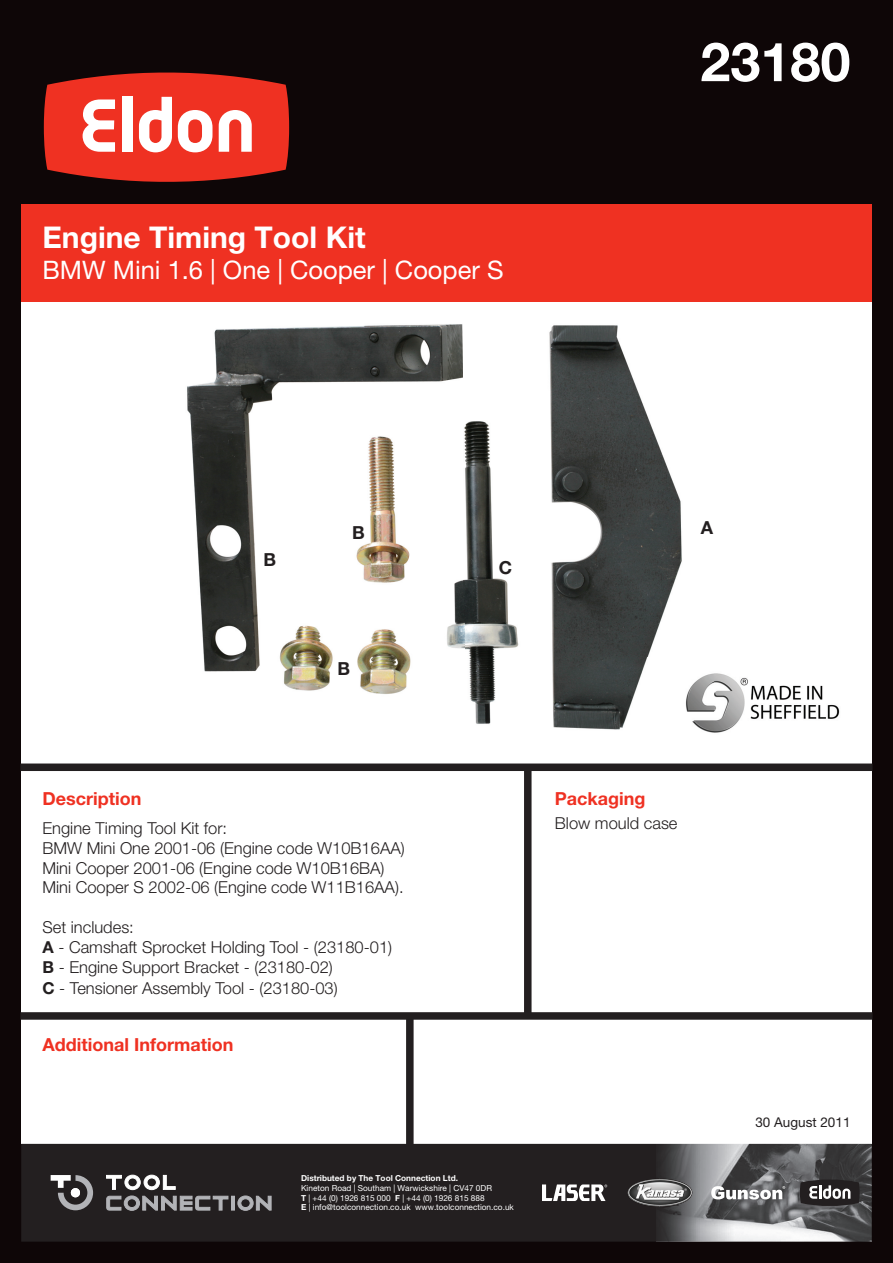
<style>
.page{position:relative;width:893px;height:1263px;background:#0e0607}
.page>*{position:absolute;margin:0;border:0;box-sizing:border-box;transform-origin:0 0}
.t1{font:700 54px "Helvetica Neue LT Pro";color:#fff}
.t2{font:700 30px "Helvetica Neue LT Pro";color:#fff}
.t3{font:25.5px "Helvetica Neue LT Pro";color:#fff}
.t4{font:700 18px "Helvetica Neue LT Pro";color:#ef3122}
.t5{font:700 18px "Helvetica Neue LT Pro";color:#231f20}
.t6{font:300 16.5px/19.8px "Helvetica Neue LT Pro";color:#231f20}
.t7{font:13.5px "Helvetica Neue LT Pro";color:#231f20}
.t8{font:8.25px/9.9px "Helvetica Neue LT Pro";color:#fff}
.t9{font:700 8.25px "Helvetica Neue LT Pro";color:#fff}
.s1{font-weight:700}
</style>
<div class="page">
<div style="left:21px;top:302px;width:851px;height:842px;background:#fff"></div>
<div style="left:21px;top:204px;width:851px;height:98px;background:#ef3122"></div>
<div style="left:20px;top:1012px;width:852px;height:8px;background:#231f20"></div>
<div style="left:406px;top:1015px;width:8px;height:131px;background:#231f20"></div>
<div style="left:20px;top:764px;width:852px;height:7px;background:#231f20"></div>
<div style="left:524px;top:768px;width:7px;height:249px;background:#231f20"></div>
<img style="left:21px;top:1144px;width:851px;height:98px">
<svg style="left:106px;top:1174px;width:122px;height:37px;background:#5a5859"></svg>
<div style="left:231px;top:1196px;width:4px;height:14px;border:1px solid #b2b3b7"></div>
<svg style="left:237px;top:1196px;width:34px;height:15px"></svg>
<svg style="left:51px;top:1175px;width:42px;height:35px"></svg>
<div style="left:71px;top:1188px;width:9px;height:9px;background:#fff;border-radius:50%"></div>
<svg style="left:542px;top:1184px;width:65px;height:17px"></svg>
<img style="left:627px;top:1179px;width:65px;height:28px">
<svg style="left:711px;top:1186px;width:74px;height:13px"></svg>
<svg style="left:800px;top:1179px;width:59px;height:27px;background:#4e4b4c"></svg>
<svg style="left:44px;top:73px;width:245px;height:109px;background:#df5145"></svg>
<img style="left:713px;top:673px;width:127px;height:60px">
<img style="left:187px;top:324px;width:526px;height:409px">
<h2 class="t2" style="left:42px;top:226px;width:325px">Engine Timing Tool Kit</h2>
<h3 class="t3" style="left:42px;top:260px;width:462px">BMW Mini 1.6 | One | Cooper | Cooper S</h3>
<h1 class="t1" style="left:700px;top:42px;width:152px">23180</h1>
<p class="t5" style="left:264px;top:554px;width:14px">B</p>
<p class="t5" style="left:352px;top:527px;width:14px">B</p>
<p class="t5" style="left:337px;top:662px;width:14px">B</p>
<p class="t5" style="left:499px;top:561px;width:15px">C</p>
<p class="t5" style="left:701px;top:521px;width:14px">A</p>
<p class="t4" style="left:42px;top:792px;width:100px">Description</p>
<p class="t6" style="left:42px;top:820px;width:364px">Engine Timing Tool Kit for:<br>BMW Mini One 2001-06 (Engine code W10B16AA)<br>Mini Cooper 2001-06 (Engine code W10B16BA)<br>Mini Cooper S 2002-06 (Engine code W11B16AA).</p>
<p class="t6" style="left:42px;top:919px;width:351px">Set includes:<br><span class="s1">A</span> - Camshaft Sprocket Holding Tool - (23180-01)<br><span class="s1">B</span> - Engine Support Bracket - (23180-02)</p>
<p class="t6" style="left:42px;top:980px;width:297px"><span class="s1">C</span> - Tensioner Assembly Tool - (23180-03)</p>
<p class="t4" style="left:42px;top:1038px;width:192px">Additional Information</p>
<p class="t4" style="left:555px;top:792px;width:92px">Packaging</p>
<p class="t6" style="left:555px;top:815px;width:124px">Blow mould case</p>
<p class="t9" style="left:301px;top:1175px;width:158px">Distributed by The Tool Connection Ltd.</p>
<p class="t8" style="left:301px;top:1183px;width:214px">Kineton Road | Southam | Warwickshire | CV47 0DR<br><span class="s1">T</span> | +44 (0) 1926 815 000 <span class="s1">F</span> | +44 (0) 1926 815 888<br><span class="s1">E</span> | info@toolconnection.co.uk www.toolconnection.co.uk</p>
<p class="t7" style="left:755px;top:1118px;width:97px">30 August 2011</p>
</div>
